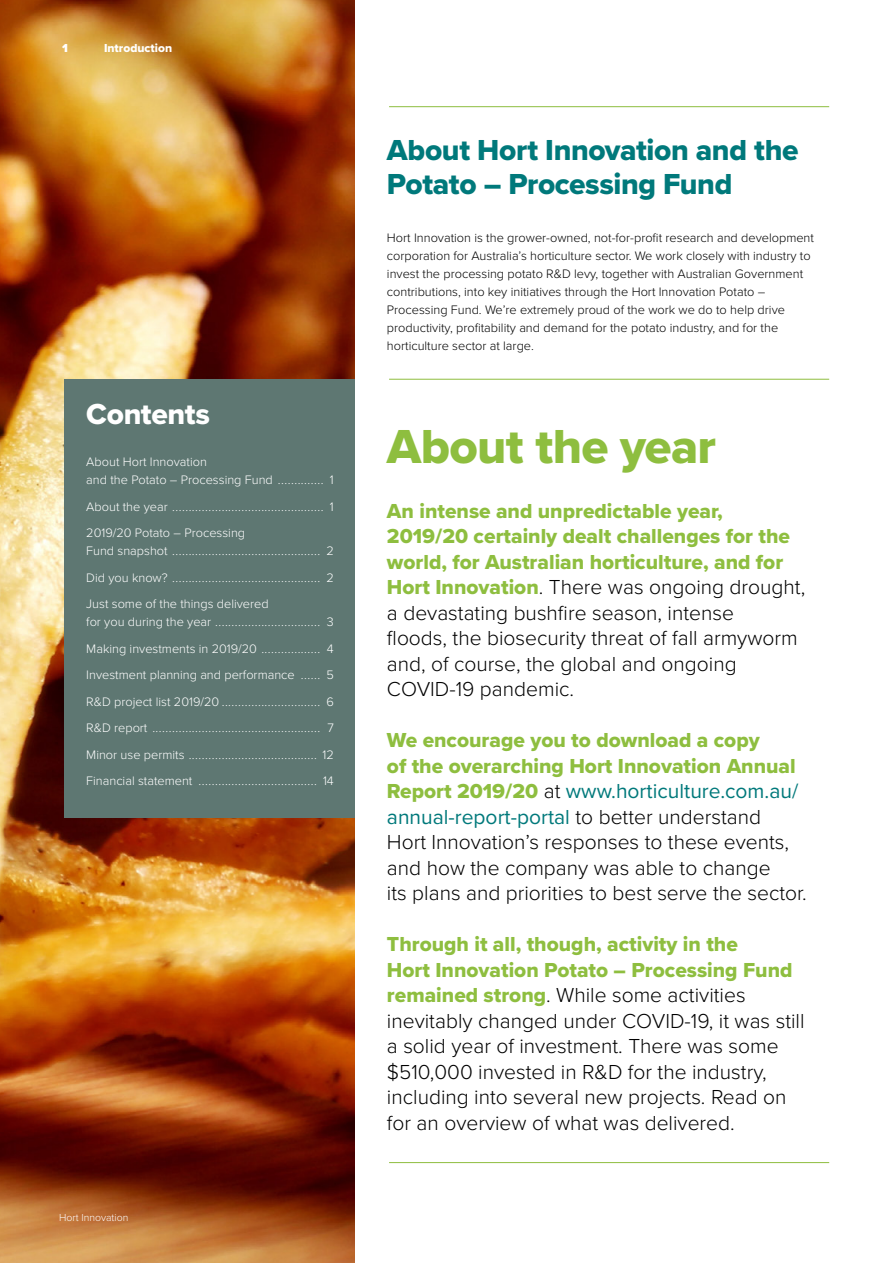
<style>
.page{position:relative;width:893px;height:1263px;background:#fff}
.page>*{position:absolute;margin:0;border:0;box-sizing:border-box;transform-origin:0 0}
.t1{font:49.5px "Proxima Nova Extrabld";letter-spacing:-.015em;color:#8ebe3f}
.t2{font:30px/34.5px "Proxima Nova Extrabld";letter-spacing:-.015em;color:#00797b}
.t3{font:30px "Proxima Nova Extrabld";letter-spacing:-.01em;color:#fff}
.t4{font:300 21px/25.5px "Proxima Nova";color:#000}
.t5{font:21px/25.5px "Proxima Nova Extrabld";color:#8ebe3f}
.t6{font:300 12.75px/26.5px "Proxima Nova";color:#fff}
.t7{font:300 12.75px/18px "Proxima Nova";color:#000}
.t8{font:12px "Proxima Nova Extrabld";color:#fff}
.t9{font:900 12px "Proxima Nova";color:#fff}
.t10{font:300 10.5px "Proxima Nova";color:#fff}
.s1{font-family:"Proxima Nova Extrabld";font-weight:400;color:#8ebe3f}
.s2{font-weight:400;color:#00797b}
</style>
<div class="page">
<img style="left:0;top:0;width:354px;height:1263px">
<div style="left:64px;top:380px;width:290px;height:438px;background:#5e7772"></div>
<hr style="left:389px;top:379px;width:440px;height:1px;background:#8ebe3f">
<hr style="left:389px;top:1162px;width:440px;height:1px;background:#8ebe3f">
<hr style="left:389px;top:106px;width:440px;height:1px;background:#8ebe3f">
<p class="t9" style="left:62px;top:41px;width:7px">1</p>
<p class="t8" style="left:104px;top:39px;width:70px">Introduction</p>
<h2 class="t3" style="left:86px;top:392px;width:125px">Contents</h2>
<p class="t6" style="left:86px;top:453px;width:249px;line-height:18px">About Hort Innovation<br>and the Potato – Processing Fund .............. 1</p>
<p class="t6" style="left:86px;top:493px;width:249px">About the year .............................................. 1<br>2019/20 Potato – Processing</p>
<p class="t6" style="left:86px;top:538px;width:249px;text-align:justify">Fund snapshot ............................................. 2<br>Did you know? ............................................. 2<br>Just some of the things delivered</p>
<p class="t6" style="left:86px;top:609px;width:249px;text-align:justify">for you during the year ................................ 3<br>Making investments in 2019/20 .................. 4<br>Investment planning and performance ...... 5<br>R&amp;D project list 2019/20 .............................. 6<br>R&amp;D report ................................................... 7<br>Minor use permits ....................................... 12<br>Financial statement .................................... 14</p>
<p class="t10" style="left:59px;top:1211px;width:71px">Hort Innovation</p>
<h2 class="t2" style="left:387px;top:132px;width:413px">About Hort Innovation and the<br>Potato – Processing Fund</h2>
<p class="t7" style="left:387px;top:229px;width:429px">Hort Innovation is the grower-owned, not-for-profit research and development corporation for Australia’s horticulture sector. We work closely with industry to invest the processing potato R&amp;D levy, together with Australian Government contributions, into key initiatives through the Hort Innovation Potato – Processing Fund. We’re extremely proud of the work we do to help drive productivity, profitability and demand for the potato industry, and for the horticulture sector at large.</p>
<h1 class="t1" style="left:387px;top:409px;width:330px">About the year</h1>
<h3 class="t5" style="left:387px;top:498px;width:405px">An intense and unpredictable year,<br>2019/20 certainly dealt challenges for the world, for Australian horticulture, and for</h3>
<h3 class="t4" style="left:387px;top:575px;width:420px"><span class="s1">Hort Innovation</span>. There was ongoing drought, a devastating bushfire season, intense<br>floods, the biosecurity threat of fall armyworm and, of course, the global and ongoing COVID-19 pandemic.</h3>
<h3 class="t5" style="left:387px;top:727px;width:410px">We encourage you to download a copy<br>of the overarching Hort Innovation Annual</h3>
<h3 class="t4" style="left:387px;top:779px;width:421px"><span class="s1">Report 2019/20</span> at <span class="s2">www.horticulture.com.au/ annual-report-portal</span> to better understand<br>Hort Innovation’s responses to these events, and how the company was able to change<br>its plans and priorities to best serve the sector.</h3>
<h3 class="t5" style="left:387px;top:931px;width:407px">Through it all, though, activity in the<br>Hort Innovation Potato – Processing Fund</h3>
<p class="t4" style="left:387px;top:983px;width:419px"><span class="s1">remained strong</span>. While some activities inevitably changed under COVID-19, it was still a solid year of investment. There was some $510,000 invested in R&amp;D for the industry, including into several new projects. Read on for an overview of what was delivered.</p>
</div>
